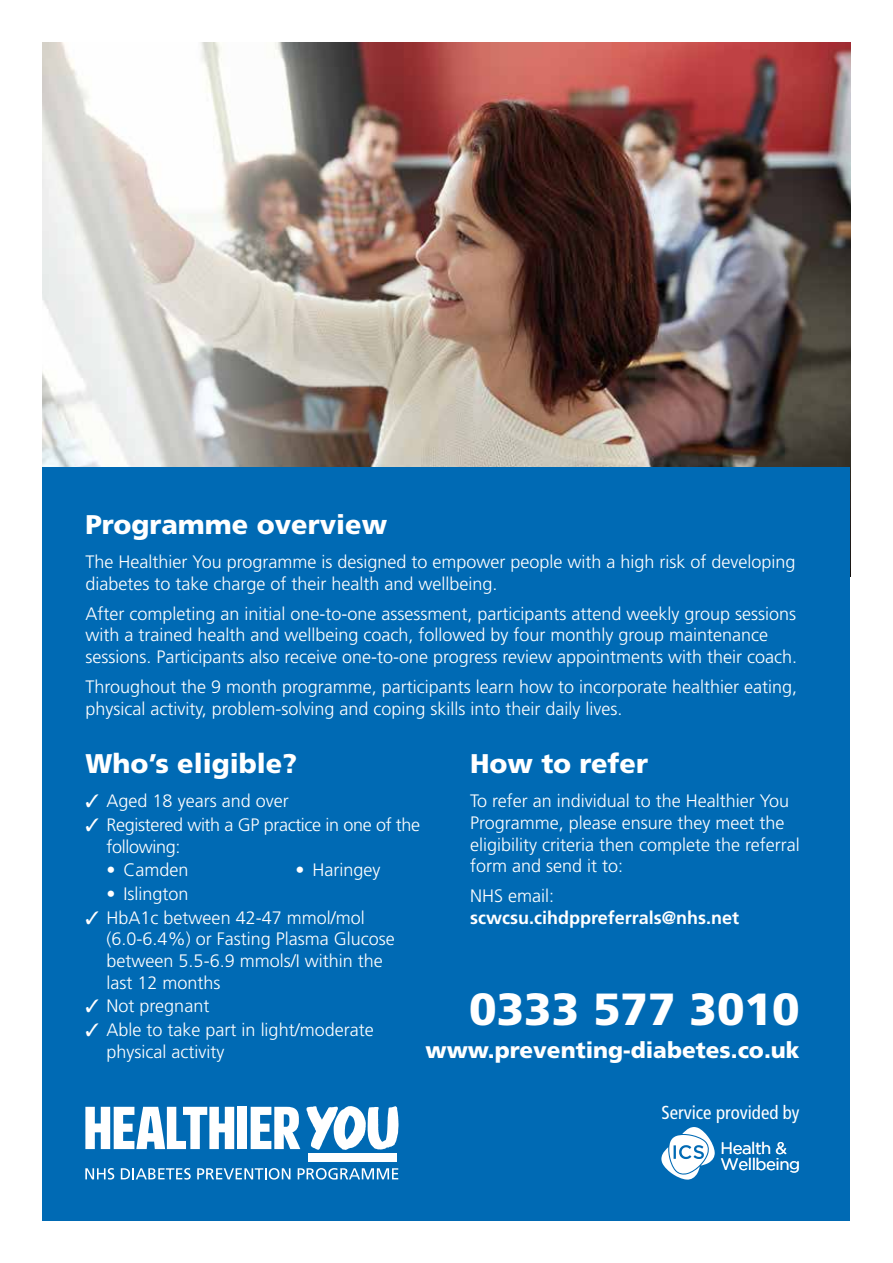
<style>
.page{position:relative;width:893px;height:1263px;background:#fff}
.page>*{position:absolute;margin:0;border:0;box-sizing:border-box;transform-origin:0 0}
.t1{font:900 45px "Frutiger LT Std";color:#fff}
.t2{font:900 27px "Frutiger LT Std";color:#fff}
.t3{font:900 22.5px "Frutiger LT Std";color:#fff}
.t4{font:condensed 18.75px "Frutiger LT Std";color:#fff}
.t5{font:300 18px/21.6px "Frutiger LT Std";color:#fff}
.t6{font:300 18px/21.6px "Frutiger LT Std";letter-spacing:-.02em;color:#fff}
.t7{font:700 18px "Frutiger LT Std";color:#fff}
.t8{font:16.65px/16px "Gotham";letter-spacing:-.03em;color:#fff}
</style>
<div class="page">
<img style="left:43px;top:43px;width:807px;height:425px">
<div style="left:43px;top:468px;width:807px;height:753px;background:#006ab4"></div>
<svg style="left:85px;top:1168px;width:29px;height:11px"></svg>
<svg style="left:121px;top:1168px;width:70px;height:11px"></svg>
<svg style="left:197px;top:1168px;width:93px;height:11px"></svg>
<svg style="left:298px;top:1168px;width:100px;height:11px"></svg>
<svg style="left:306px;top:1106px;width:92px;height:44px"></svg>
<div style="left:308px;top:1153px;width:89px;height:8px;background:#fff"></div>
<svg style="left:85px;top:1107px;width:149px;height:42px"></svg>
<div style="left:238px;top:1107px;width:9px;height:42px;background:#fff"></div>
<svg style="left:251px;top:1107px;width:49px;height:42px"></svg>
<svg style="left:661px;top:1127px;width:54px;height:52px"></svg>
<h2 class="t2" style="left:85px;top:508px;width:303px">Programme overview</h2>
<p class="t5" style="left:85px;top:551px;width:712px">The Healthier You programme is designed to empower people with a high risk of developing diabetes to take charge of their health and wellbeing.</p>
<p class="t5" style="left:85px;top:603px;width:713px">After completing an initial one-to-one assessment, participants attend weekly group sessions with a trained health and wellbeing coach, followed by four monthly group maintenance sessions. Participants also receive one-to-one progress review appointments with their coach.</p>
<p class="t5" style="left:85px;top:676px;width:713px">Throughout the 9 month programme, participants learn how to incorporate healthier eating, physical activity, problem-solving and coping skills into their daily lives.</p>
<h2 class="t2" style="left:470px;top:747px;width:180px">How to refer</h2>
<p class="t5" style="left:470px;top:791px;width:331px">To refer an individual to the Healthier You Programme, please ensure they meet the eligibility criteria then complete the referral form and send it to:</p>
<p class="t5" style="left:470px;top:885px;width:86px">NHS email:</p>
<p class="t7" style="left:470px;top:907px;width:271px">scwcsu.cihdppreferrals@nhs.net</p>
<h2 class="t2" style="left:85px;top:747px;width:213px">Who’s eligible?</h2>
<p class="t5" style="left:85px;top:791px;width:205px">✓ Aged 18 years and over</p>
<p class="t6" style="left:107px;top:814px;width:315px;text-indent:-21px">✓ Registered with a GP practice in one of the following:</p>
<p class="t5" style="left:107px;top:860px;width:84px">• Camden</p>
<p class="t5" style="left:107px;top:883px;width:84px">• Islington</p>
<p class="t5" style="left:295px;top:860px;width:87px">• Haringey</p>
<p class="t5" style="left:107px;top:907px;width:290px;text-indent:-21px">✓ HbA1c between 42-47 mmol/mol (6.0-6.4%) or Fasting Plasma Glucose between 5.5-6.9 mmols/I within the last 12 months</p>
<p class="t5" style="left:85px;top:996px;width:125px">✓ Not pregnant</p>
<p class="t5" style="left:107px;top:1019px;width:269px;text-indent:-21px">✓ Able to take part in light/moderate physical activity</p>
<h1 class="t1" style="left:469px;top:982px;width:332px">0333 577 3010</h1>
<p class="t3" style="left:425px;top:1036px;width:376px">www.preventing-diabetes.co.uk</p>
<p class="t4" style="left:661px;top:1101px;width:140px">Service provided by</p>
<p class="t8" style="left:721px;top:1140px;width:81px">Health &amp;<br>Wellbeing</p>
</div>
